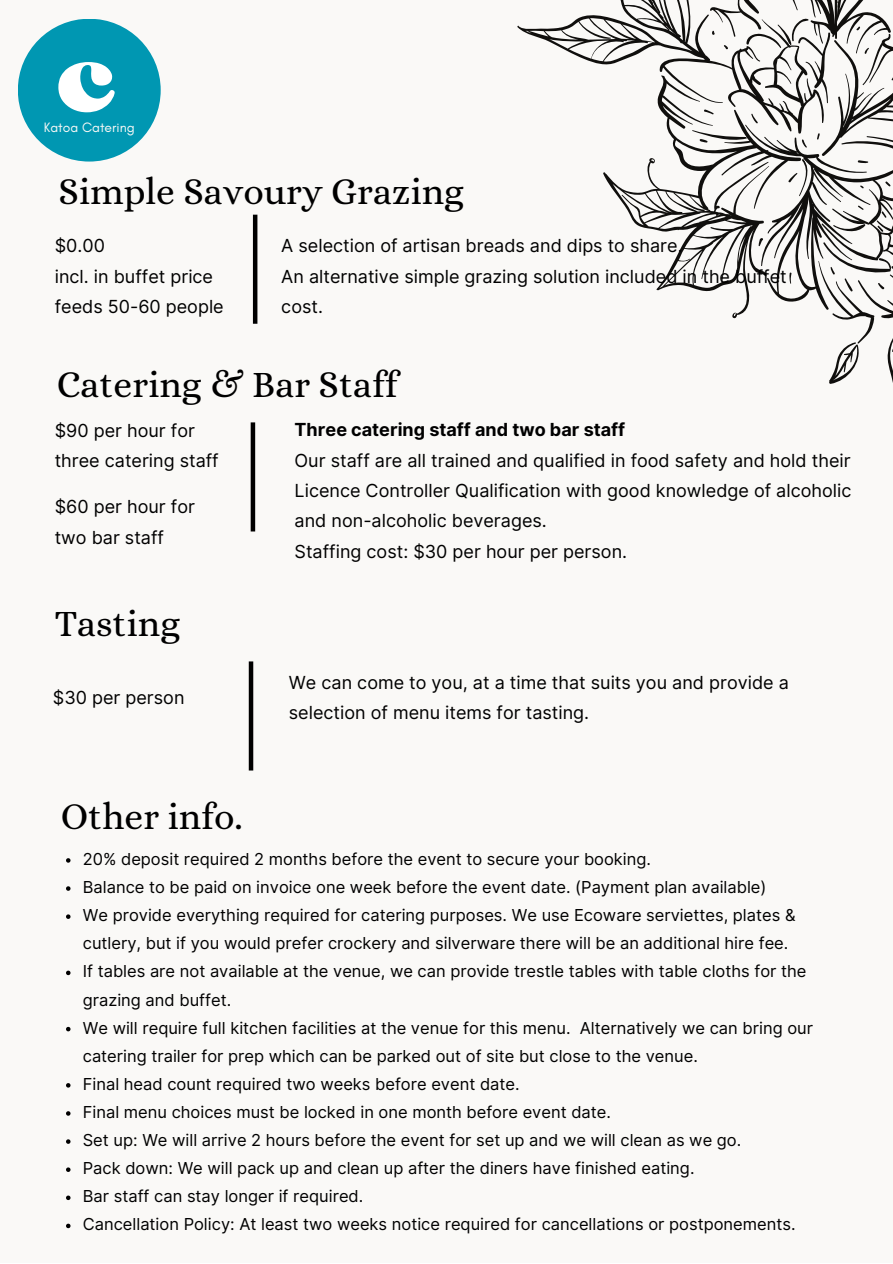
<style>
.page{position:relative;width:893px;height:1264px;background:#fff}
.page>*{position:absolute;margin:0;border:0;box-sizing:border-box;transform-origin:0 0}
.t1{font:99.45px "Sergio Trendy";color:#fff}
.t2{font:37.5px "Alice";color:#000}
.t3{font:18px/30.3px "Inter";color:#000}
.t4{font:700 18px "Inter";color:#000}
.t5{font:16.5px/28px "Inter";color:#000}
.t6{font:13.8px "Glacial Indifference";color:#faf9f7}
</style>
<div class="page">
<div style="left:0;top:0;width:892px;height:1262px;background:#faf9f7"></div>
<svg style="left:517px;top:0;width:375px;height:384px"></svg>
<hr style="left:253px;top:215px;width:4px;height:109px;background:#000">
<hr style="left:251px;top:422px;width:4px;height:109px;background:#000">
<hr style="left:249px;top:661px;width:4px;height:109px;background:#000">
<svg style="left:66px;top:858px;width:4px;height:4px"></svg>
<svg style="left:66px;top:886px;width:4px;height:4px"></svg>
<svg style="left:66px;top:914px;width:4px;height:4px"></svg>
<svg style="left:66px;top:970px;width:4px;height:5px"></svg>
<svg style="left:66px;top:1026px;width:4px;height:5px"></svg>
<svg style="left:66px;top:1083px;width:4px;height:4px"></svg>
<svg style="left:66px;top:1111px;width:4px;height:4px"></svg>
<svg style="left:66px;top:1139px;width:4px;height:4px"></svg>
<svg style="left:66px;top:1167px;width:4px;height:4px"></svg>
<svg style="left:66px;top:1195px;width:4px;height:4px"></svg>
<svg style="left:66px;top:1223px;width:4px;height:5px"></svg>
<div style="left:18px;top:19px;width:143px;height:142px;background:#0097b2;border-radius:50%"></div>
<p class="t1" style="left:57px;top:16px;width:61px">c</p>
<p class="t6" style="left:44px;top:119px;width:92px">Katoa Catering</p>
<p class="t2" style="left:59px;top:170px;width:407px">Simple Savoury Grazing</p>
<p class="t3" style="left:281px;top:230px;width:403px">A selection of artisan breads and dips to share.</p>
<p class="t3" style="left:281px;top:261px;width:507px">An alternative simple grazing solution included in the buffet cost.</p>
<p class="t3" style="left:55px;top:230px;width:52px">$0.00</p>
<p class="t3" style="left:55px;top:261px;width:160px">incl. in buffet price</p>
<p class="t3" style="left:55px;top:291px;width:170px">feeds 50-60 people</p>
<p class="t2" style="left:57px;top:363px;width:342px">Catering &amp; Bar Staff</p>
<p class="t4" style="left:294px;top:419px;width:332px">Three catering staff and two bar staff</p>
<p class="t3" style="left:294px;top:445px;width:558px;text-align:justify">Our staff are all trained and qualified in food safety and hold their Licence Controller Qualification with good knowledge of alcoholic and non-alcoholic beverages.</p>
<p class="t3" style="left:294px;top:536px;width:334px">Staffing cost: $30 per hour per person.</p>
<p class="t3" style="left:55px;top:414px;width:165px;line-height:30.8px">$90 per hour for three catering staff</p>
<p class="t3" style="left:55px;top:491px;width:142px;line-height:30.8px">$60 per hour for two bar staff</p>
<p class="t2" style="left:55px;top:602px;width:127px">Tasting</p>
<p class="t3" style="left:53px;top:682px;width:133px">$30 per person</p>
<p class="t2" style="left:61px;top:795px;width:184px">Other info.</p>
<p class="t3" style="left:289px;top:667px;width:501px">We can come to you, at a time that suits you and provide a selection of menu items for tasting.</p>
<p class="t5" style="left:83px;top:844px;width:569px">20% deposit required 2 months before the event to secure your booking.</p>
<p class="t5" style="left:83px;top:873px;width:685px">Balance to be paid on invoice one week before the event date. (Payment plan available)</p>
<p class="t5" style="left:83px;top:901px;width:714px">We provide everything required for catering purposes. We use Ecoware serviettes, plates &amp; cutlery, but if you would prefer crockery and silverware there will be an additional hire fee.</p>
<p class="t5" style="left:83px;top:957px;width:725px">If tables are not available at the venue, we can provide trestle tables with table cloths for the grazing and buffet.</p>
<p class="t5" style="left:83px;top:1013px;width:731px">We will require full kitchen facilities at the venue for this menu. Alternatively we can bring our catering trailer for prep which can be parked out of site but close to the venue.</p>
<p class="t5" style="left:83px;top:1069px;width:438px">Final head count required two weeks before event date.</p>
<p class="t5" style="left:83px;top:1097px;width:529px">Final menu choices must be locked in one month before event date.</p>
<p class="t5" style="left:83px;top:1126px;width:660px">Set up: We will arrive 2 hours before the event for set up and we will clean as we go.</p>
<p class="t5" style="left:83px;top:1154px;width:613px">Pack down: We will pack up and clean up after the diners have finished eating.</p>
<p class="t5" style="left:83px;top:1182px;width:282px">Bar staff can stay longer if required.</p>
<p class="t5" style="left:83px;top:1210px;width:714px">Cancellation Policy: At least two weeks notice required for cancellations or postponements.</p>
</div>
